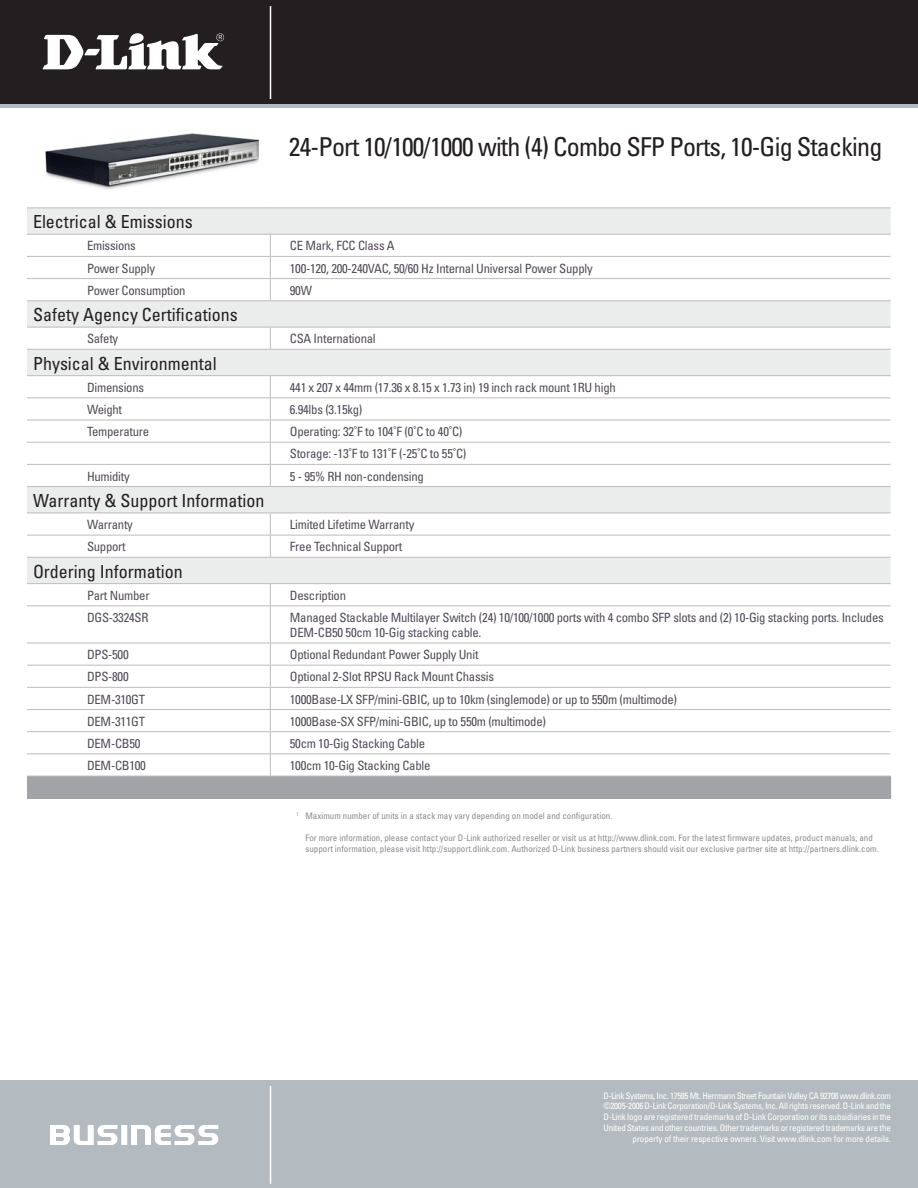
<style>
.page{position:relative;width:918px;height:1188px;background:#fff}
.page>*{position:absolute;margin:0;border:0;box-sizing:border-box;transform-origin:0 0}
.t1{font:condensed 26.1px "Univers";letter-spacing:-.03em;color:#231f20}
.t2{font:condensed 18px "Univers";color:#231f20}
.spec_body3{font:condensed 12.75px/15px "Univers";letter-spacing:-.02em;color:#534b59}
.Spec_body_type_2{font:condensed 12.75px "Univers";letter-spacing:-.02em;color:#534b59}
.t3{font:condensed 9px/10.8px "Univers";letter-spacing:-.02em;color:#fff;text-align:right}
.t4{font:condensed 9px/10.8px "Univers";color:#8a8c90}
</style>
<div class="page">
<div style="left:0;top:0;width:918px;height:108px;background:linear-gradient(to right,#b3bbc0,#b3bbc0)"></div>
<div style="left:0;top:0;width:918px;height:103px;background:#231f20"></div>
<div style="left:0;top:1080px;width:918px;height:108px;background:#b3bbc0"></div>
<hr style="left:270px;top:6px;width:1px;height:93px;background:#fff">
<hr style="left:270px;top:1086px;width:1px;height:98px;background:#fff">
<svg style="left:50px;top:1125px;width:168px;height:20px"></svg>
<svg style="left:43px;top:33px;width:181px;height:36px"></svg>
<svg style="left:27px;top:208px;width:864px;height:375px"></svg>
<div style="left:27px;top:776px;width:864px;height:22px;background:#a1a3a7"></div>
<hr style="left:27px;top:207px;width:243px;height:1px;background:#bebcbe">
<hr style="left:270px;top:207px;width:621px;height:1px;background:#bebcbe">
<hr style="left:27px;top:234px;width:243px;height:1px;background:#bebcbe">
<hr style="left:270px;top:234px;width:621px;height:1px;background:#bebcbe">
<hr style="left:27px;top:256px;width:243px;height:1px;background:#bebcbe">
<hr style="left:270px;top:256px;width:621px;height:1px;background:#bebcbe">
<hr style="left:27px;top:278px;width:243px;height:1px;background:#bebcbe">
<hr style="left:270px;top:278px;width:621px;height:1px;background:#bebcbe">
<svg style="left:270px;top:235px;width:1px;height:65px"></svg>
<hr style="left:27px;top:300px;width:243px;height:1px;background:#bebcbe">
<hr style="left:270px;top:300px;width:621px;height:1px;background:#bebcbe">
<hr style="left:27px;top:327px;width:243px;height:1px;background:#bebcbe">
<hr style="left:270px;top:327px;width:621px;height:1px;background:#bebcbe">
<svg style="left:270px;top:328px;width:1px;height:21px"></svg>
<hr style="left:27px;top:349px;width:243px;height:1px;background:#bebcbe">
<hr style="left:270px;top:349px;width:621px;height:1px;background:#bebcbe">
<hr style="left:27px;top:375px;width:243px;height:1px;background:#bebcbe">
<hr style="left:270px;top:375px;width:621px;height:1px;background:#bebcbe">
<hr style="left:27px;top:397px;width:243px;height:1px;background:#bebcbe">
<hr style="left:270px;top:397px;width:621px;height:1px;background:#bebcbe">
<hr style="left:27px;top:420px;width:243px;height:1px;background:#bebcbe">
<hr style="left:270px;top:420px;width:621px;height:1px;background:#bebcbe">
<hr style="left:27px;top:442px;width:243px;height:1px;background:#bebcbe">
<hr style="left:270px;top:442px;width:621px;height:1px;background:#bebcbe">
<hr style="left:27px;top:464px;width:243px;height:1px;background:#bebcbe">
<hr style="left:270px;top:464px;width:621px;height:1px;background:#bebcbe">
<svg style="left:270px;top:376px;width:1px;height:110px"></svg>
<hr style="left:27px;top:486px;width:243px;height:1px;background:#bebcbe">
<hr style="left:270px;top:486px;width:621px;height:1px;background:#bebcbe">
<hr style="left:27px;top:513px;width:243px;height:1px;background:#bebcbe">
<hr style="left:270px;top:513px;width:621px;height:1px;background:#bebcbe">
<hr style="left:27px;top:535px;width:243px;height:1px;background:#bebcbe">
<hr style="left:270px;top:535px;width:621px;height:1px;background:#bebcbe">
<svg style="left:270px;top:513px;width:1px;height:44px"></svg>
<hr style="left:27px;top:557px;width:243px;height:1px;background:#bebcbe">
<hr style="left:270px;top:557px;width:621px;height:1px;background:#bebcbe">
<hr style="left:27px;top:583px;width:243px;height:1px;background:#bebcbe">
<hr style="left:270px;top:583px;width:621px;height:1px;background:#bebcbe">
<svg style="left:270px;top:584px;width:1px;height:21px"></svg>
<hr style="left:27px;top:605px;width:243px;height:1px;background:#bebcbe">
<hr style="left:270px;top:605px;width:621px;height:1px;background:#bebcbe">
<hr style="left:270px;top:606px;width:1px;height:37px;background:#bebcbe">
<hr style="left:27px;top:643px;width:243px;height:1px;background:#bebcbe">
<hr style="left:270px;top:643px;width:621px;height:1px;background:#bebcbe">
<hr style="left:27px;top:665px;width:243px;height:1px;background:#bebcbe">
<hr style="left:270px;top:665px;width:621px;height:1px;background:#bebcbe">
<hr style="left:27px;top:687px;width:243px;height:1px;background:#bebcbe">
<hr style="left:270px;top:687px;width:621px;height:1px;background:#bebcbe">
<hr style="left:27px;top:709px;width:243px;height:1px;background:#bebcbe">
<hr style="left:270px;top:709px;width:621px;height:1px;background:#bebcbe">
<hr style="left:27px;top:731px;width:243px;height:1px;background:#bebcbe">
<hr style="left:270px;top:731px;width:621px;height:1px;background:#bebcbe">
<hr style="left:27px;top:754px;width:243px;height:1px;background:#bebcbe">
<hr style="left:270px;top:754px;width:621px;height:1px;background:#bebcbe">
<svg style="left:270px;top:643px;width:1px;height:133px"></svg>
<hr style="left:27px;top:776px;width:243px;height:1px;background:#bebcbe">
<hr style="left:270px;top:776px;width:621px;height:1px;background:#bebcbe">
<img style="left:45px;top:133px;width:214px;height:57px">
<p class="t1" style="left:289px;top:130px;width:595px">24-Port 10/100/1000 with (4) Combo SFP Ports, 10-Gig Stacking</p>
<p class="t2" style="left:33px;top:210px;width:161px">Electrical &amp; Emissions</p>
<p class="Spec_body_type_2" style="left:87px;top:238px;width:50px">Emissions</p>
<p class="spec_body3" style="left:290px;top:238px;width:106px">CE Mark, FCC Class A</p>
<p class="Spec_body_type_2" style="left:87px;top:260px;width:70px">Power Supply</p>
<p class="spec_body3" style="left:290px;top:260px;width:304px">100-120, 200-240VAC, 50/60 Hz Internal Universal Power Supply</p>
<p class="Spec_body_type_2" style="left:87px;top:282px;width:100px">Power Consumption</p>
<p class="spec_body3" style="left:290px;top:283px;width:24px">90W</p>
<p class="t2" style="left:33px;top:303px;width:206px">Safety Agency Certifications</p>
<p class="Spec_body_type_2" style="left:87px;top:331px;width:33px">Safety</p>
<p class="spec_body3" style="left:290px;top:331px;width:87px">CSA International</p>
<p class="t2" style="left:33px;top:352px;width:185px">Physical &amp; Environmental</p>
<p class="Spec_body_type_2" style="left:87px;top:379px;width:59px">Dimensions</p>
<p class="spec_body3" style="left:290px;top:380px;width:327px">441 x 207 x 44mm (17.36 x 8.15 x 1.73 in) 19 inch rack mount 1RU high</p>
<p class="Spec_body_type_2" style="left:87px;top:401px;width:37px">Weight</p>
<p class="spec_body3" style="left:290px;top:402px;width:74px">6.94lbs (3.15kg)</p>
<p class="Spec_body_type_2" style="left:87px;top:424px;width:64px">Temperature</p>
<p class="spec_body3" style="left:290px;top:424px;width:174px">Operating: 32˚F to 104˚F (0˚C to 40˚C)</p>
<p class="spec_body3" style="left:290px;top:446px;width:178px">Storage: -13˚F to 131˚F (-25˚C to 55˚C)</p>
<p class="Spec_body_type_2" style="left:87px;top:468px;width:44px">Humidity</p>
<p class="spec_body3" style="left:290px;top:468px;width:136px">5 - 95% RH non-condensing</p>
<p class="t2" style="left:33px;top:489px;width:233px">Warranty &amp; Support Information</p>
<p class="Spec_body_type_2" style="left:87px;top:516px;width:47px">Warranty</p>
<p class="spec_body3" style="left:290px;top:517px;width:126px">Limited Lifetime Warranty</p>
<p class="Spec_body_type_2" style="left:87px;top:539px;width:40px">Support</p>
<p class="spec_body3" style="left:290px;top:539px;width:114px">Free Technical Support</p>
<p class="t2" style="left:33px;top:560px;width:151px">Ordering Information</p>
<p class="Spec_body_type_2" style="left:87px;top:587px;width:64px">Part Number</p>
<p class="spec_body3" style="left:290px;top:588px;width:58px">Description</p>
<p class="Spec_body_type_2" style="left:87px;top:609px;width:63px">DGS-3324SR</p>
<p class="spec_body3" style="left:290px;top:610px;width:595px">Managed Stackable Multilayer Switch (24) 10/100/1000 ports with 4 combo SFP slots and (2) 10-Gig stacking ports. Includes<br>DEM-CB50 50cm 10-Gig stacking cable.</p>
<p class="Spec_body_type_2" style="left:87px;top:647px;width:43px">DPS-500</p>
<p class="spec_body3" style="left:290px;top:647px;width:190px">Optional Redundant Power Supply Unit</p>
<p class="Spec_body_type_2" style="left:87px;top:669px;width:43px">DPS-800</p>
<p class="spec_body3" style="left:290px;top:669px;width:206px">Optional 2-Slot RPSU Rack Mount Chassis</p>
<p class="Spec_body_type_2" style="left:87px;top:691px;width:60px">DEM-310GT</p>
<p class="spec_body3" style="left:290px;top:691px;width:389px">1000Base-LX SFP/mini-GBIC, up to 10km (singlemode) or up to 550m (multimode)</p>
<p class="Spec_body_type_2" style="left:87px;top:713px;width:60px">DEM-311GT</p>
<p class="spec_body3" style="left:290px;top:714px;width:258px">1000Base-SX SFP/mini-GBIC, up to 550m (multimode)</p>
<p class="Spec_body_type_2" style="left:87px;top:735px;width:55px">DEM-CB50</p>
<p class="spec_body3" style="left:290px;top:736px;width:137px">50cm 10-Gig Stacking Cable</p>
<p class="Spec_body_type_2" style="left:87px;top:757px;width:60px">DEM-CB100</p>
<p class="spec_body3" style="left:290px;top:758px;width:142px">100cm 10-Gig Stacking Cable</p>
<p class="t4" style="left:296px;top:810px;width:317px"><sup>1</sup> Maximum number of units in a stack may vary depending on model and configuration.</p>
<p class="t4" style="left:305px;top:832px;width:575px">For more information, please contact your D-Link authorized reseller or visit us at http://www.dlink.com. For the latest firmware updates, product manuals, and support information, please visit http://support.dlink.com. Authorized D-Link business partners should visit our exclusive partner site at http://partners.dlink.com.</p>
<p class="t3" style="left:603px;top:1090px;width:289px">D-Link Systems, Inc. 17595 Mt. Herrmann Street Fountain Valley CA 92708 www.dlink.com ©2005-2006 D-Link Corporation/D-Link Systems, Inc. All rights reserved. D-Link and the D-Link logo are registered trademarks of D-Link Corporation or its subsidiaries in the United States and other countries. Other trademarks or registered trademarks are the property of their respective owners. Visit www.dlink.com for more details.</p>
</div>
